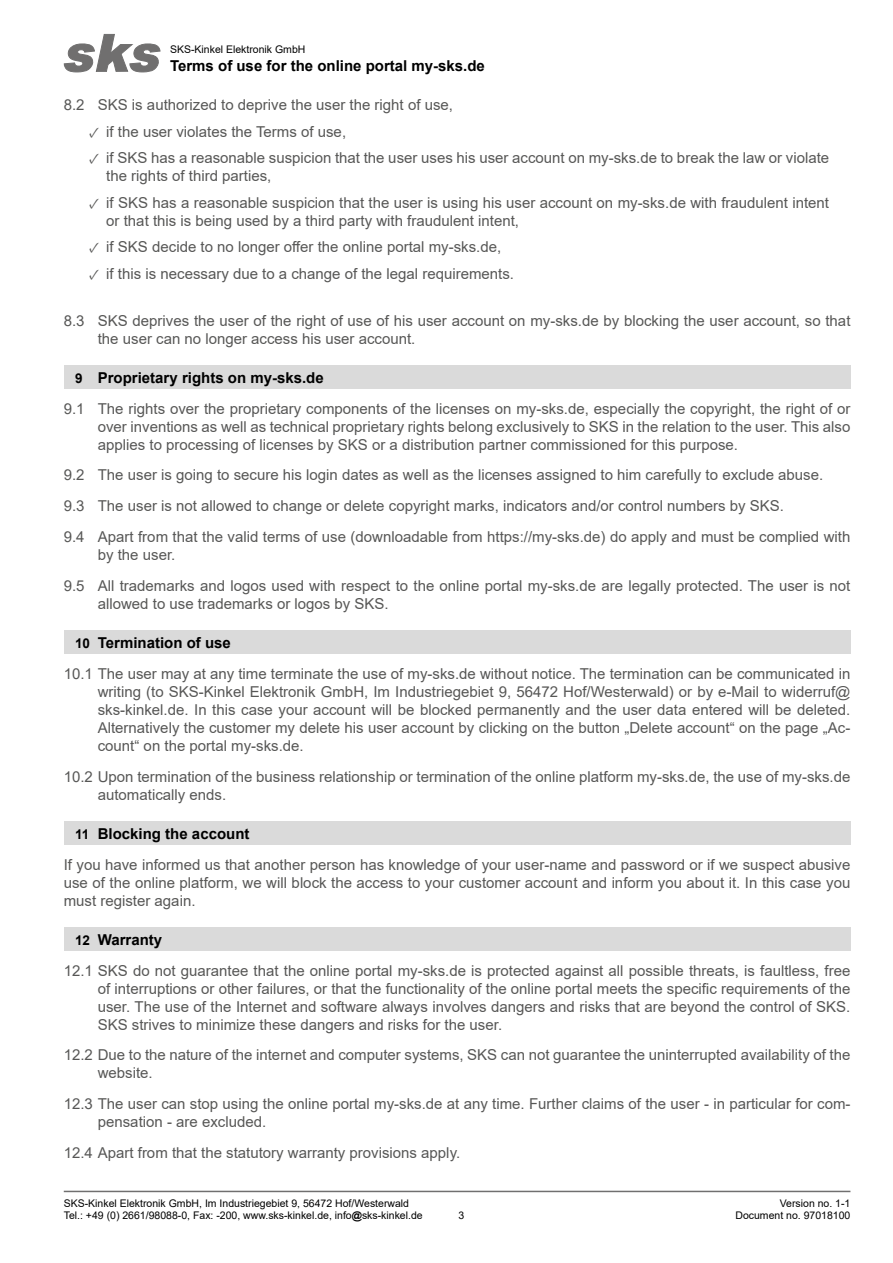
<style>
.page{position:relative;width:893px;height:1263px;background:#fff}
.page>*{position:absolute;margin:0;border:0;box-sizing:border-box;transform-origin:0 0}
.Absatz_unter_Ü1{font:15px/18px "Arial";color:#575756}
.t1{font:700 15px "Arial";color:#000}
.t2{font:10.5px/12.6px "Arial";color:#000}
.s1{font-family:"Minion Pro"}
.s2{font-size:13.5px}
.s3{font-weight:700}
</style>
<div class="page">
<hr style="left:64px;top:1191px;width:786px;height:1px;background:#706f6f">
<svg style="left:64px;top:34px;width:96px;height:38px"></svg>
<div style="left:64px;top:366px;width:786px;height:23px;background:#dadada"></div>
<div style="left:64px;top:631px;width:786px;height:23px;background:#dadada"></div>
<div style="left:64px;top:821px;width:786px;height:23px;background:#dadada"></div>
<div style="left:64px;top:927px;width:786px;height:23px;background:#dadada"></div>
<p class="t2" style="left:170px;top:43px;width:137px">SKS-Kinkel Elektronik GmbH</p>
<p class="t1" style="left:170px;top:55px;width:316px">Terms of use for the online portal my-sks.de</p>
<p class="Absatz_unter_Ü1" style="left:64px;top:96px;width:391px">8.2 SKS is authorized to deprive the user the right of use,</p>
<p class="Absatz_unter_Ü1" style="left:89px;top:122px;width:258px"><span class="s1">✓</span> if the user violates the Terms of use,</p>
<p class="Absatz_unter_Ü1" style="left:106px;top:149px;width:724px;text-indent:-17px"><span class="s1">✓</span> if SKS has a reasonable suspicion that the user uses his user account on my-sks.de to break the law or violate the rights of third parties,</p>
<p class="Absatz_unter_Ü1" style="left:106px;top:193px;width:724px;text-indent:-17px"><span class="s1">✓</span> if SKS has a reasonable suspicion that the user is using his user account on my-sks.de with fraudulent intent or that this is being used by a third party with fraudulent intent,</p>
<p class="Absatz_unter_Ü1" style="left:89px;top:238px;width:413px"><span class="s1">✓</span> if SKS decide to no longer offer the online portal my-sks.de,</p>
<p class="Absatz_unter_Ü1" style="left:89px;top:264px;width:426px"><span class="s1">✓</span> if this is necessary due to a change of the legal requirements.</p>
<p class="Absatz_unter_Ü1" style="left:98px;top:311px;width:754px;text-indent:-34px">8.3 SKS deprives the user of the right of use of his user account on my-sks.de by blocking the user account, so that the user can no longer access his user account.</p>
<p class="t1" style="left:75px;top:367px;width:250px"><span class="s2">9</span> Proprietary rights on my-sks.de</p>
<p class="Absatz_unter_Ü1" style="left:98px;top:399px;width:754px;text-align:justify;text-indent:-34px">9.1 The rights over the proprietary components of the licenses on my-sks.de, especially the copyright, the right of or over inventions as well as technical proprietary rights belong exclusively to SKS in the relation to the user. This also applies to processing of licenses by SKS or a distribution partner commissioned for this purpose.</p>
<p class="Absatz_unter_Ü1" style="left:64px;top:466px;width:761px">9.2 The user is going to secure his login dates as well as the licenses assigned to him carefully to exclude abuse.</p>
<p class="Absatz_unter_Ü1" style="left:64px;top:497px;width:722px">9.3 The user is not allowed to change or delete copyright marks, indicators and/or control numbers by SKS.</p>
<p class="Absatz_unter_Ü1" style="left:98px;top:528px;width:754px;text-indent:-34px">9.4 Apart from that the valid terms of use (downloadable from https://my-sks.de) do apply and must be complied with by the user.</p>
<p class="Absatz_unter_Ü1" style="left:98px;top:576px;width:754px;text-indent:-34px">9.5 All trademarks and logos used with respect to the online portal my-sks.de are legally protected. The user is not allowed to use trademarks or logos by SKS.</p>
<p class="t1" style="left:75px;top:632px;width:157px"><span class="s2">10</span> Termination of use</p>
<p class="Absatz_unter_Ü1" style="left:98px;top:664px;width:754px;text-align:justify;text-indent:-34px">10.1 The user may at any time terminate the use of my-sks.de without notice. The termination can be communicated in writing (to SKS-Kinkel Elektronik GmbH, Im Industriegebiet 9, 56472 Hof/Westerwald) or by e-Mail to widerruf@ sks-kinkel.de. In this case your account will be blocked permanently and the user data entered will be deleted.<br>Alternatively the customer my delete his user account by clicking on the button „Delete account“ on the page „Ac&shy;count“ on the portal my-sks.de.</p>
<p class="Absatz_unter_Ü1" style="left:98px;top:767px;width:754px;text-indent:-34px">10.2 Upon termination of the business relationship or termination of the online platform my-sks.de, the use of my-sks.de automatically ends.</p>
<p class="t1" style="left:75px;top:823px;width:176px"><span class="s2">11</span> Blocking the account</p>
<p class="Absatz_unter_Ü1" style="left:64px;top:855px;width:788px;text-align:justify">If you have informed us that another person has knowledge of your user-name and password or if we suspect abusive use of the online platform, we will block the access to your customer account and inform you about it. In this case you must register again.</p>
<p class="t1" style="left:75px;top:929px;width:89px"><span class="s2">12</span> Warranty</p>
<p class="Absatz_unter_Ü1" style="left:98px;top:961px;width:754px;text-align:justify;text-indent:-34px">12.1 SKS do not guarantee that the online portal my-sks.de is protected against all possible threats, is faultless, free of interruptions or other failures, or that the functionality of the online portal meets the specific requirements of the user. The use of the Internet and software always involves dangers and risks that are beyond the control of SKS.<br>SKS strives to minimize these dangers and risks for the user.</p>
<p class="Absatz_unter_Ü1" style="left:98px;top:1046px;width:754px;text-indent:-34px">12.2 Due to the nature of the internet and computer systems, SKS can not guarantee the uninterrupted availability of the website.</p>
<p class="Absatz_unter_Ü1" style="left:98px;top:1095px;width:754px;text-indent:-34px">12.3 The user can stop using the online portal my-sks.de at any time. Further claims of the user - in particular for com&shy;pensation - are excluded.</p>
<p class="Absatz_unter_Ü1" style="left:64px;top:1143px;width:398px">12.4 Apart from that the statutory warranty provisions apply.</p>
<p class="t2" style="left:64px;top:1197px;width:360px">SKS-Kinkel Elektronik GmbH, Im Industriegebiet 9, 56472 Hof/Westerwald<br>Tel.: +49 (0) 2661/98088-0, Fax: -200, www.sks-kinkel.de, info<span class="s3">@</span>sks-kinkel.de</p>
<p class="t2" style="left:780px;top:1197px;width:72px">Version no. 1-1</p>
<p class="t2" style="left:458px;top:1209px;width:7px">3</p>
<p class="t2" style="left:735px;top:1209px;width:116px">Document no. 97018100</p>
</div>
